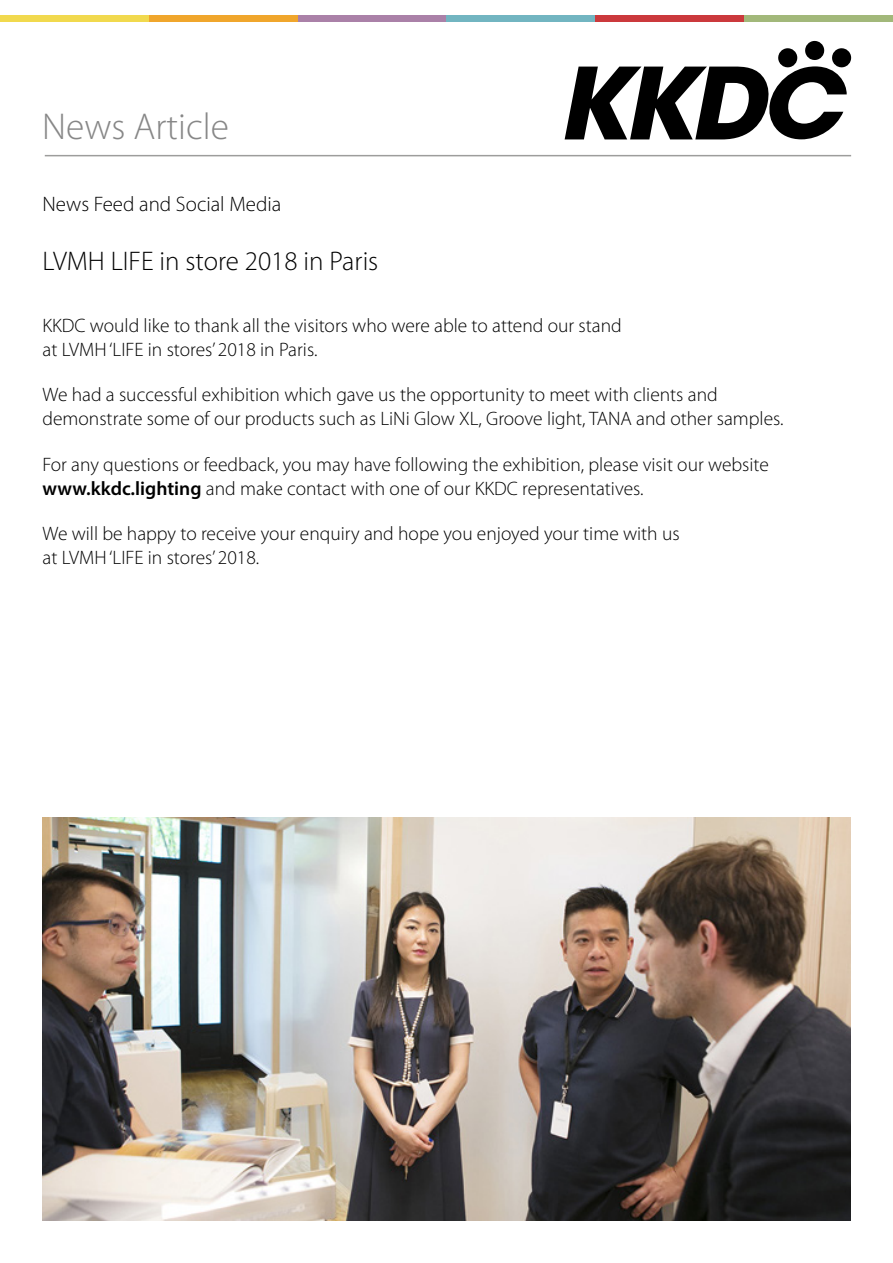
<style>
.page{position:relative;width:893px;height:1263px;background:#fff}
.page>*{position:absolute;margin:0;border:0;box-sizing:border-box;transform-origin:0 0}
.t1{font:300 37.5px "Myriad Pro";color:#878787}
.Project_title{font:300 27px "Myriad Pro";color:#000}
.page_title{font:300 21px "Myriad Pro";color:#000}
.Body_text{font:300 19.5px/24px "Myriad Pro";color:#000}
.s1{font-weight:600}
</style>
<div class="page">
<div style="left:778px;top:48px;width:20px;height:20px;background:#000;border-radius:50%"></div>
<div style="left:805px;top:41px;width:20px;height:19px;background:#000;border-radius:50%"></div>
<div style="left:832px;top:48px;width:19px;height:20px;background:#000;border-radius:50%"></div>
<svg style="left:565px;top:66px;width:282px;height:73px"></svg>
<div style="left:0;top:15px;width:149px;height:6px;background:#f1d94e"></div>
<div style="left:149px;top:15px;width:149px;height:6px;background:#f0a62c"></div>
<div style="left:298px;top:15px;width:148px;height:6px;background:#aa81a8"></div>
<div style="left:446px;top:15px;width:149px;height:6px;background:#72b5c1"></div>
<div style="left:595px;top:15px;width:149px;height:6px;background:#cb393c"></div>
<div style="left:744px;top:15px;width:149px;height:6px;background:#a2b87a"></div>
<hr style="left:45px;top:155px;width:806px;height:1px;background:#9d9d9c">
<img style="left:43px;top:818px;width:807px;height:402px">
<h1 class="t1" style="left:42px;top:104px;width:188px">News Article</h1>
<p class="page_title" style="left:43px;top:192px;width:240px">News Feed and Social Media</p>
<p class="Project_title" style="left:43px;top:245px;width:337px">LVMH LIFE in store 2018 in Paris</p>
<p class="Body_text" style="left:43px;top:313px;width:581px">KKDC would like to thank all the visitors who were able to attend our stand at LVMH ‘LIFE in stores’ 2018 in Paris.</p>
<p class="Body_text" style="left:43px;top:383px;width:743px">We had a successful exhibition which gave us the opportunity to meet with clients and demonstrate some of our products such as LiNi Glow XL, Groove light, TANA and other samples.</p>
<p class="Body_text" style="left:43px;top:452px;width:728px">For any questions or feedback, you may have following the exhibition, please visit our website <span class="s1">www.kkdc.lighting</span> and make contact with one of our KKDC representatives.</p>
<p class="Body_text" style="left:43px;top:521px;width:639px">We will be happy to receive your enquiry and hope you enjoyed your time with us at LVMH ‘LIFE in stores’ 2018.</p>
</div>
